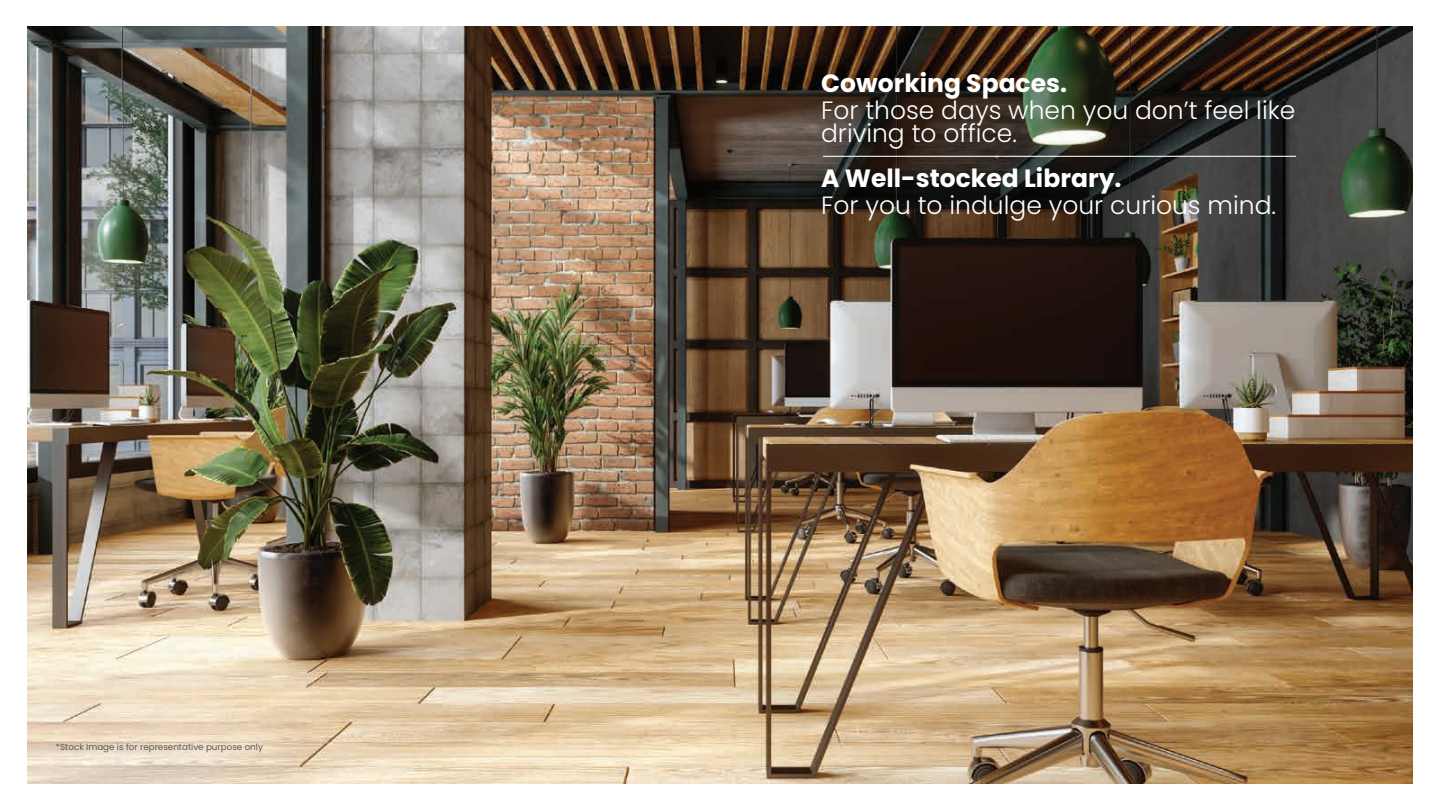
<style>
.page{position:relative;width:1440px;height:810px;background:#fff}
.page>*{position:absolute;margin:0;border:0;box-sizing:border-box;transform-origin:0 0}
.t1{font:300 25px/22.5px "Poppins";color:#fff}
.t2{font:700 25px "Poppins";color:#fff}
.t3{font:8.75px "Poppins";color:#57585a}
</style>
<div class="page">
<img style="left:28px;top:27px;width:1384px;height:756px">
<hr style="left:823px;top:156px;width:473px;height:1px;background:#fff">
<p class="t3" style="left:56px;top:742px;width:209px">*Stock Image is for representative purpose only</p>
<p class="t2" style="left:821px;top:68px;width:248px">Coworking Spaces.</p>
<p class="t1" style="left:821px;top:99px;width:476px">For those days when you don’t feel like driving to office.</p>
<p class="t2" style="left:821px;top:163px;width:302px">A Well-stocked Library.</p>
<p class="t1" style="left:821px;top:194px;width:457px">For you to indulge your curious mind.</p>
</div>
